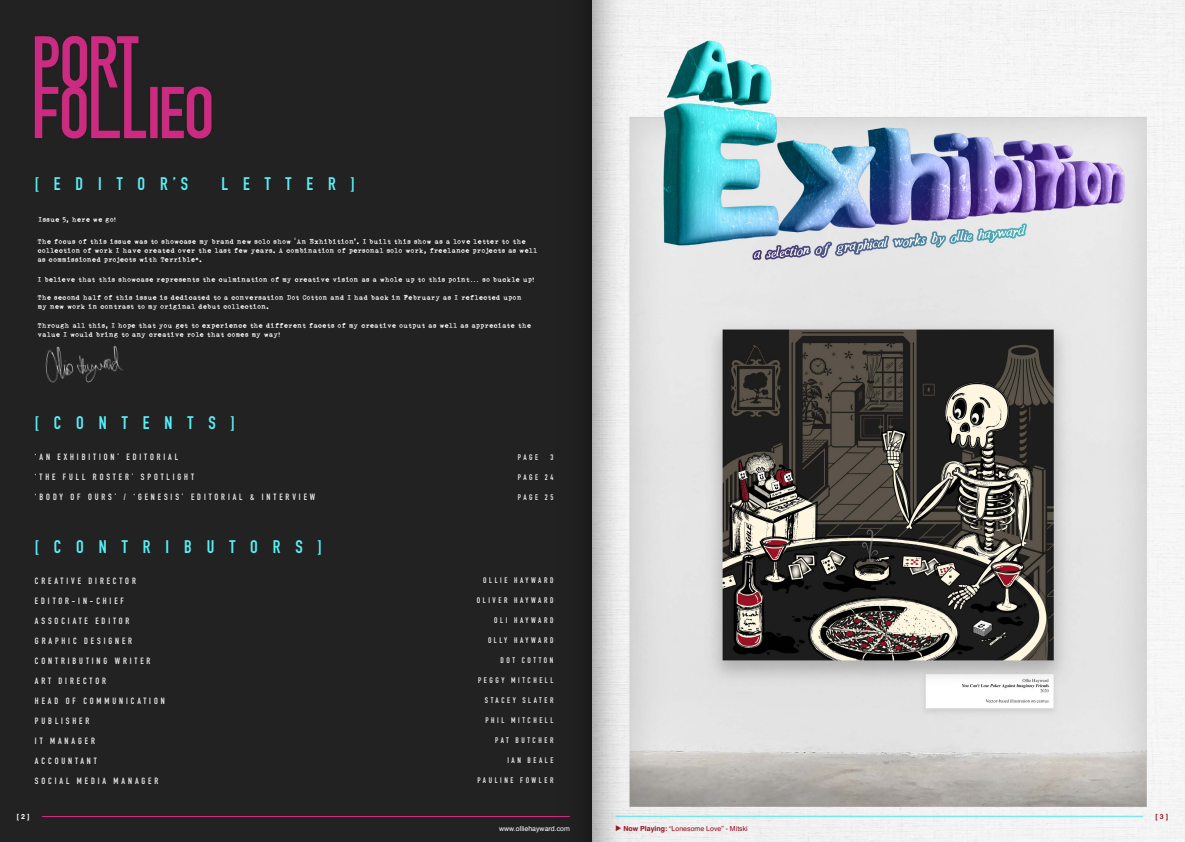
<style>
.page{position:relative;width:1185px;height:842px;background:#fff}
.page>*{position:absolute;margin:0;border:0;box-sizing:border-box;transform-origin:0 0}
.t1{font:700 18px "DIN Condensed";letter-spacing:.83em;color:#59eef5}
.t2{font:9px/9px "Urania Piccola II";letter-spacing:.065em;color:#fff}
.t3{font:700 9px "DIN Condensed";letter-spacing:.32em;color:rgb(255 255 255/.9)}
.t4{font:700 9px "DIN Condensed";letter-spacing:.32em;color:rgb(255 255 255/.91)}
.t5{font:700 8px "DIN Condensed";letter-spacing:.32em;color:rgb(255 255 255/.9)}
.t6{font:700 8px "DIN Condensed";letter-spacing:.32em;color:rgb(255 255 255/.89)}
.t7{font:7px "Helvetica";color:#991124}
.t8{font:7px "Helvetica";color:#fff}
.t9{font:700 7px "Helvetica";color:#fff}
.t10{font:700 7px "Helvetica";color:#991124}
.s1{font-family:"Helvetica"}
.s2{font-family:"Lucida Grande"}
.s3{font-weight:700}
</style>
<div class="page">
<div style="left:0;top:0;width:556px;height:842px;background:#222"></div>
<hr style="left:42px;top:816px;width:527px;height:1px;background:#cd2b82">
<div style="left:556px;top:0;width:36px;height:842px;background:#1f1f1f"></div>
<img style="left:35px;top:334px;width:98px;height:58px">
<svg style="left:629px;top:0;width:556px;height:842px"></svg>
<hr style="left:616px;top:816px;width:526px;height:1px;background:#50e9ed">
<svg style="left:592px;top:0;width:37px;height:842px"></svg>
<h1 class="t1" style="left:35px;top:172px;width:155px">[EDITOR’S</h1>
<h1 class="t1" style="left:221px;top:172px;width:135px">LETTER]</h1>
<p class="t2" style="left:39px;top:215px;width:79px">Issue 5, here we go!</p>
<p class="t2" style="left:38px;top:237px;width:501px">The focus of this issue was to showcase my brand new solo show <span class="s1">‘</span>An Exhibition’. I built this show as a love letter to the collection of work I have created over the last few years. A combination of personal solo work, freelance projects as well as commissioned projects with Terrible*.</p>
<p class="t2" style="left:38px;top:271px;width:498px;line-height:18px">I believe that this showcase represents the culmination of my creative vision as a whole up to this point<span class="s1">…</span> so buckle up!<br>The second half of this issue is dedicated to a conversation Dot Cotton and I had back in February as I reflected upon</p>
<p class="t2" style="left:38px;top:297px;width:495px;line-height:19px">my new work in contrast to my original debut collection.<br>Through all this, I hope that you get to experience the different facets of my creative output as well as appreciate the</p>
<p class="t2" style="left:38px;top:330px;width:244px">value I would bring to any creative role that comes my way!</p>
<h1 class="t1" style="left:35px;top:411px;width:201px">[CONTENTS]</h1>
<p class="t4" style="left:35px;top:451px;width:145px">‘AN EXHIBITION’ EDITORIAL</p>
<p class="t4" style="left:35px;top:471px;width:160px">‘THE FULL ROSTER’ SPOTLIGHT</p>
<p class="t4" style="left:35px;top:491px;width:282px">‘BODY OF OURS’ / ‘GENESIS’ EDITORIAL &amp; INTERVIEW</p>
<h1 class="t1" style="left:35px;top:535px;width:288px">[CONTRIBUTORS]</h1>
<p class="t3" style="left:35px;top:575px;width:102px">CREATIVE DIRECTOR</p>
<p class="t3" style="left:35px;top:595px;width:90px">EDITOR-IN-CHIEF</p>
<p class="t3" style="left:35px;top:615px;width:96px">ASSOCIATE EDITOR</p>
<p class="t3" style="left:35px;top:635px;width:99px">GRAPHIC DESIGNER</p>
<p class="t3" style="left:35px;top:655px;width:117px">CONTRIBUTING WRITER</p>
<p class="t3" style="left:35px;top:675px;width:72px">ART DIRECTOR</p>
<p class="t3" style="left:35px;top:695px;width:131px">HEAD OF COMMUNICATION</p>
<p class="t3" style="left:35px;top:715px;width:56px">PUBLISHER</p>
<p class="t3" style="left:35px;top:735px;width:61px">IT MANAGER</p>
<p class="t3" style="left:35px;top:755px;width:63px">ACCOUNTANT</p>
<p class="t3" style="left:35px;top:775px;width:125px">SOCIAL MEDIA MANAGER</p>
<p class="t9" style="left:17px;top:812px;width:14px">[ 2 ]</p>
<p class="t6" style="left:518px;top:452px;width:22px">PAGE</p>
<p class="t6" style="left:550px;top:452px;width:4px">3</p>
<p class="t6" style="left:518px;top:472px;width:37px">PAGE 24</p>
<p class="t6" style="left:518px;top:492px;width:37px">PAGE 25</p>
<p class="t5" style="left:483px;top:575px;width:72px">OLLIE HAYWARD</p>
<p class="t5" style="left:477px;top:595px;width:78px">OLIVER HAYWARD</p>
<p class="t5" style="left:494px;top:615px;width:61px">OLI HAYWARD</p>
<p class="t5" style="left:488px;top:635px;width:67px">OLLY HAYWARD</p>
<p class="t5" style="left:501px;top:655px;width:54px">DOT COTTON</p>
<p class="t5" style="left:478px;top:675px;width:77px">PEGGY MITCHELL</p>
<p class="t5" style="left:485px;top:695px;width:70px">STACEY SLATER</p>
<p class="t5" style="left:485px;top:715px;width:69px">PHIL MITCHELL</p>
<p class="t5" style="left:495px;top:735px;width:60px">PAT BUTCHER</p>
<p class="t5" style="left:507px;top:755px;width:48px">IAN BEALE</p>
<p class="t5" style="left:477px;top:775px;width:78px">PAULINE FOWLER</p>
<p class="t8" style="left:499px;top:823px;width:72px">www.olliehayward.com</p>
<p class="t7" style="left:615px;top:823px;width:134px"><span class="s2">▶</span> <span class="s3">Now Playing:</span> “Lonesome Love” - Mitski</p>
<p class="t10" style="left:1155px;top:812px;width:14px">[ 3 ]</p>
</div>
